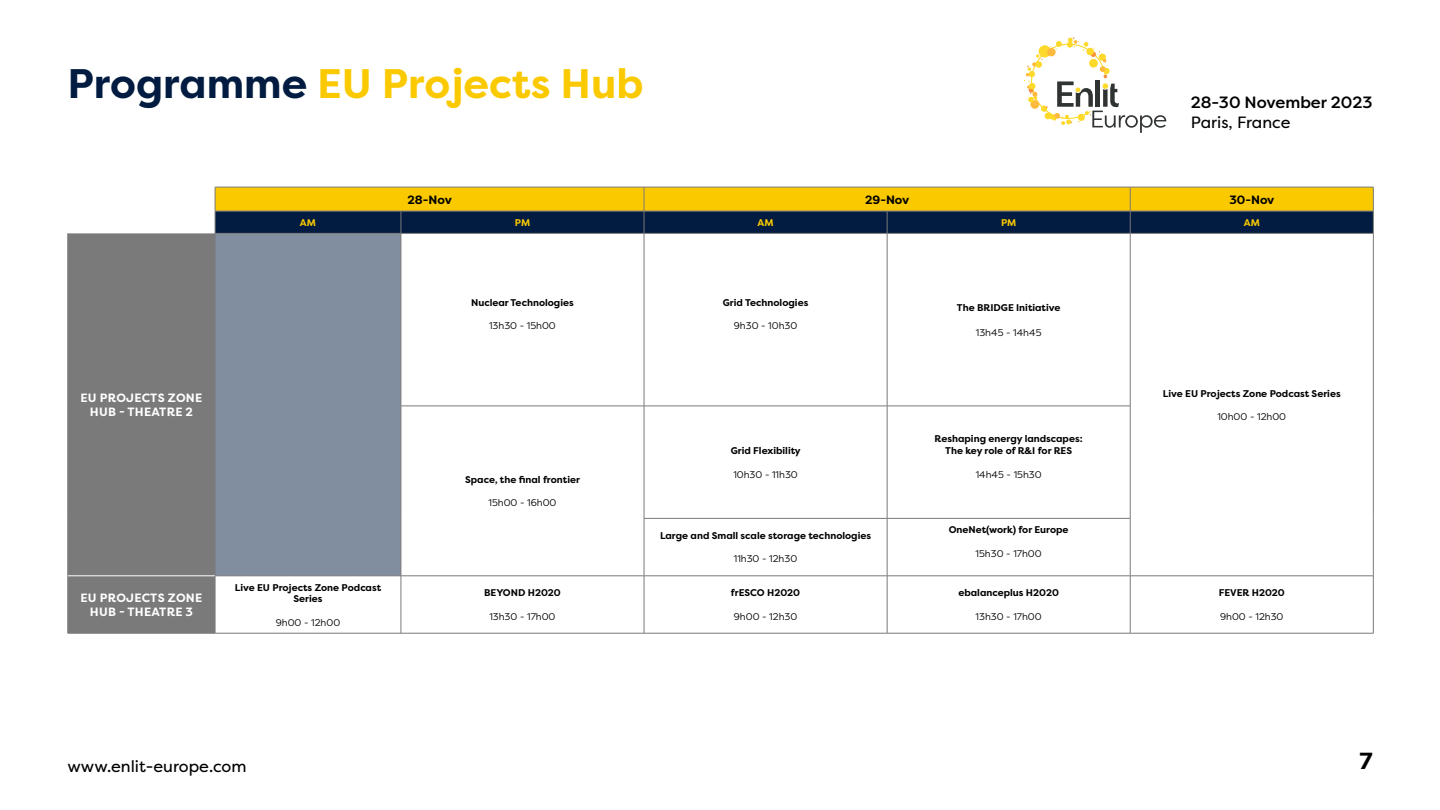
<style>
.page{position:relative;width:1440px;height:810px;background:#fff}
.page>*{position:absolute;margin:0;border:0;box-sizing:border-box;transform-origin:0 0}
.t1{font:700 41.25px "Filson Pro";color:#fac900}
.t2{font:700 23.25px "Filson Pro";color:#000}
.t3{font:16.35px "Filson Pro";color:#000}
.t4{font:500 16.35px "Filson Pro";color:#000}
.t5{font:700 12px/14.4px "Filson Pro";letter-spacing:.02em;color:#fff;text-align:center}
.t6{font:700 12px "Filson Pro";letter-spacing:-.01em;color:#000}
.t7{font:700 9.75px/11.7px "Filson Pro";color:#000;text-align:center}
.t8{font:9.75px "Filson Pro";color:#000}
.t9{font:700 9.75px "Filson Pro";color:#fac900}
.s1{color:#011c40}
</style>
<div class="page">
<svg style="left:1024px;top:37px;width:142px;height:96px"></svg>
<div style="left:69px;top:233px;width:146px;height:400px;background:#7a7a7a"></div>
<svg style="left:216px;top:234px;width:1157px;height:399px"></svg>
<svg style="left:215px;top:187px;width:1159px;height:46px;background:#827622"></svg>
<hr style="left:68px;top:233px;width:1px;height:173px;background:#7a7a7a">
<hr style="left:68px;top:406px;width:1px;height:112px;background:#7a7a7a">
<hr style="left:68px;top:518px;width:1px;height:58px;background:#7a7a7a">
<hr style="left:215px;top:233px;width:186px;height:1px;background:#7a7a7a">
<hr style="left:215px;top:234px;width:1px;height:172px;background:#7a7a7a">
<hr style="left:215px;top:406px;width:1px;height:112px;background:#7a7a7a">
<hr style="left:215px;top:518px;width:1px;height:58px;background:#7a7a7a">
<hr style="left:401px;top:233px;width:243px;height:1px;background:#7a7a7a">
<hr style="left:401px;top:234px;width:1px;height:172px;background:#7a7a7a">
<hr style="left:644px;top:233px;width:243px;height:1px;background:#7a7a7a">
<hr style="left:644px;top:234px;width:1px;height:172px;background:#7a7a7a">
<hr style="left:887px;top:233px;width:243px;height:1px;background:#7a7a7a">
<hr style="left:887px;top:234px;width:1px;height:172px;background:#7a7a7a">
<hr style="left:1130px;top:233px;width:244px;height:1px;background:#7a7a7a">
<hr style="left:1130px;top:234px;width:1px;height:172px;background:#7a7a7a">
<hr style="left:1373px;top:234px;width:1px;height:172px;background:#7a7a7a">
<hr style="left:1373px;top:406px;width:1px;height:112px;background:#7a7a7a">
<hr style="left:1373px;top:518px;width:1px;height:58px;background:#7a7a7a">
<hr style="left:68px;top:576px;width:1px;height:57px;background:#7a7a7a">
<hr style="left:68px;top:633px;width:147px;height:1px;background:#7a7a7a">
<hr style="left:401px;top:406px;width:243px;height:1px;background:#7a7a7a">
<hr style="left:401px;top:406px;width:1px;height:112px;background:#7a7a7a">
<hr style="left:644px;top:406px;width:243px;height:1px;background:#7a7a7a">
<hr style="left:644px;top:406px;width:1px;height:112px;background:#7a7a7a">
<hr style="left:887px;top:406px;width:243px;height:1px;background:#7a7a7a">
<hr style="left:887px;top:406px;width:1px;height:112px;background:#7a7a7a">
<hr style="left:1130px;top:406px;width:1px;height:112px;background:#7a7a7a">
<hr style="left:401px;top:518px;width:1px;height:58px;background:#7a7a7a">
<hr style="left:644px;top:518px;width:243px;height:1px;background:#7a7a7a">
<hr style="left:644px;top:519px;width:1px;height:57px;background:#7a7a7a">
<hr style="left:887px;top:518px;width:243px;height:1px;background:#7a7a7a">
<hr style="left:887px;top:519px;width:1px;height:57px;background:#7a7a7a">
<hr style="left:1130px;top:519px;width:1px;height:57px;background:#7a7a7a">
<hr style="left:401px;top:576px;width:243px;height:1px;background:#7a7a7a">
<hr style="left:644px;top:576px;width:243px;height:1px;background:#7a7a7a">
<hr style="left:644px;top:576px;width:1px;height:57px;background:#7a7a7a">
<hr style="left:887px;top:576px;width:243px;height:1px;background:#7a7a7a">
<hr style="left:887px;top:576px;width:1px;height:57px;background:#7a7a7a">
<hr style="left:1130px;top:576px;width:244px;height:1px;background:#7a7a7a">
<hr style="left:1130px;top:576px;width:1px;height:57px;background:#7a7a7a">
<hr style="left:1373px;top:576px;width:1px;height:57px;background:#7a7a7a">
<hr style="left:401px;top:633px;width:243px;height:1px;background:#7a7a7a">
<hr style="left:644px;top:633px;width:243px;height:1px;background:#7a7a7a">
<hr style="left:887px;top:633px;width:243px;height:1px;background:#7a7a7a">
<hr style="left:1130px;top:633px;width:244px;height:1px;background:#7a7a7a">
<hr style="left:68px;top:576px;width:147px;height:1px;background:#fff">
<hr style="left:215px;top:576px;width:1px;height:57px;background:#7a7a7a">
<hr style="left:215px;top:576px;width:186px;height:1px;background:#7a7a7a">
<hr style="left:401px;top:576px;width:1px;height:57px;background:#7a7a7a">
<hr style="left:215px;top:633px;width:186px;height:1px;background:#7a7a7a">
<h1 class="t1" style="left:67px;top:58px;width:578px"><span class="s1">Programme</span> EU Projects Hub</h1>
<h3 class="t4" style="left:1191px;top:91px;width:183px">28-30 November 2023</h3>
<h3 class="t3" style="left:1191px;top:111px;width:101px">Paris, France</h3>
<p class="t6" style="left:408px;top:192px;width:46px">28-Nov</p>
<p class="t6" style="left:865px;top:192px;width:46px">29-Nov</p>
<p class="t6" style="left:1229px;top:192px;width:46px">30-Nov</p>
<p class="t9" style="left:300px;top:216px;width:18px">AM</p>
<p class="t9" style="left:515px;top:216px;width:17px">PM</p>
<p class="t9" style="left:758px;top:216px;width:18px">AM</p>
<p class="t9" style="left:1001px;top:216px;width:17px">PM</p>
<p class="t9" style="left:1244px;top:216px;width:18px">AM</p>
<p class="t5" style="left:81px;top:391px;width:123px">EU PROJECTS ZONE<br>HUB - THEATRE 2</p>
<p class="t5" style="left:81px;top:591px;width:123px">EU PROJECTS ZONE<br>HUB - THEATRE 3</p>
<p class="t7" style="left:235px;top:582px;width:148px">Live EU Projects Zone Podcast<br>Series</p>
<p class="t8" style="left:276px;top:616px;width:66px">9h00 - 12h00</p>
<p class="t7" style="left:471px;top:297px;width:104px">Nuclear Technologies</p>
<p class="t8" style="left:489px;top:319px;width:68px">13h30 - 15h00</p>
<p class="t7" style="left:465px;top:474px;width:116px">Space, the final frontier</p>
<p class="t8" style="left:488px;top:496px;width:69px">15h00 - 16h00</p>
<p class="t7" style="left:484px;top:587px;width:78px">BEYOND H2020</p>
<p class="t8" style="left:489px;top:610px;width:68px">13h30 - 17h00</p>
<p class="t7" style="left:723px;top:297px;width:87px">Grid Technologies</p>
<p class="t8" style="left:734px;top:319px;width:65px">9h30 - 10h30</p>
<p class="t7" style="left:731px;top:445px;width:72px">Grid Flexibility</p>
<p class="t8" style="left:733px;top:468px;width:66px">10h30 - 11h30</p>
<p class="t7" style="left:660px;top:530px;width:213px">Large and Small scale storage technologies</p>
<p class="t8" style="left:734px;top:553px;width:65px">11h30 - 12h30</p>
<p class="t7" style="left:731px;top:587px;width:71px">frESCO H2020</p>
<p class="t8" style="left:734px;top:610px;width:65px">9h00 - 12h30</p>
<p class="t7" style="left:957px;top:302px;width:105px">The BRIDGE Initiative</p>
<p class="t8" style="left:976px;top:326px;width:67px">13h45 - 14h45</p>
<p class="t7" style="left:935px;top:433px;width:150px">Reshaping energy landscapes:<br>The key role of R&amp;I for RES</p>
<p class="t8" style="left:976px;top:468px;width:67px">14h45 - 15h30</p>
<p class="t7" style="left:949px;top:524px;width:121px">OneNet(work) for Europe</p>
<p class="t8" style="left:976px;top:547px;width:68px">15h30 - 17h00</p>
<p class="t7" style="left:958px;top:587px;width:102px">ebalanceplus H2020</p>
<p class="t8" style="left:976px;top:610px;width:68px">13h30 - 17h00</p>
<p class="t7" style="left:1163px;top:387px;width:179px">Live EU Projects Zone Podcast Series</p>
<p class="t8" style="left:1217px;top:410px;width:70px">10h00 - 12h00</p>
<p class="t7" style="left:1219px;top:587px;width:68px">FEVER H2020</p>
<p class="t8" style="left:1220px;top:610px;width:65px">9h00 - 12h30</p>
<h3 class="t3" style="left:68px;top:755px;width:181px">www.enlit-europe.com</h3>
<h2 class="t2" style="left:1359px;top:746px;width:15px">7</h2>
</div>
